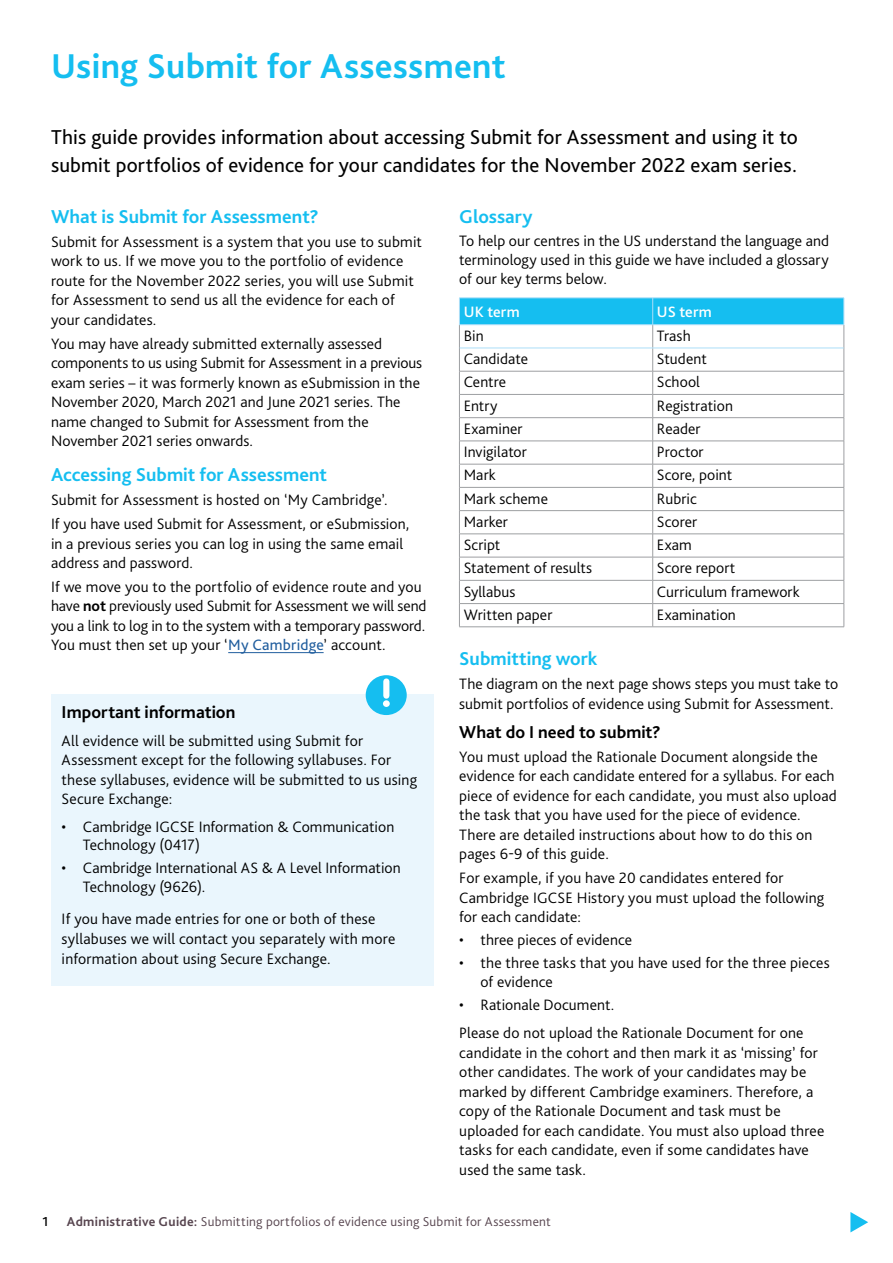
<style>
.page{position:relative;width:893px;height:1263px;background:#fff}
.page>*{position:absolute;margin:0;border:0;box-sizing:border-box;transform-origin:0 0}
.t1{font:700 36px "Bliss Pro";letter-spacing:.005em;color:#15bef0}
.t2{font:21px/28.5px "Bliss Pro";letter-spacing:.005em;color:#000}
.H2_Sub_heading_Blue{font:700 19.5px "Bliss Pro";color:#15bef0}
.Step_heading_-_black{font:700 18px "Bliss Pro";color:#000}
.P_Body_copy{font:300 15.75px/19.5px "Bliss Pro";letter-spacing:.01em;color:#000}
.P_Body_copy_bullets{font:300 15.75px/18.8px "Bliss Pro";letter-spacing:.01em;color:#000}
.t3{font:500 15.75px "Bliss Pro";letter-spacing:.01em;color:#fff}
.t4{font:300 13.5px "Bliss Pro";letter-spacing:.015em;color:#57454f}
.t5{font:500 13.5px "Bliss Pro";color:#000}
.s1{font-weight:700}
.s2{font-weight:400;color:#215e9e}
</style>
<div class="page">
<svg style="left:850px;top:1212px;width:18px;height:20px"></svg>
<hr style="left:228px;top:652px;width:96px;height:1px;background:#215e9e">
<svg style="left:459px;top:298px;width:386px;height:329px"></svg>
<hr style="left:459px;top:324px;width:194px;height:1px;background:#abdef8">
<hr style="left:653px;top:324px;width:191px;height:1px;background:#abdef8">
<hr style="left:460px;top:348px;width:193px;height:1px;background:#abdef8">
<hr style="left:653px;top:348px;width:191px;height:1px;background:#abdef8">
<div style="left:51px;top:694px;width:383px;height:292px;background:#eaf6fd"></div>
<div style="left:366px;top:675px;width:41px;height:40px;background:#15bef0;border-radius:50%"></div>
<svg style="left:383px;top:678px;width:7px;height:29px"></svg>
<h1 class="t1" style="left:51px;top:44px;width:456px">Using Submit for Assessment</h1>
<h2 class="t2" style="left:51px;top:122px;width:748px">This guide provides information about accessing Submit for Assessment and using it to submit portfolios of evidence for your candidates for the November 2022 exam series.</h2>
<p class="H2_Sub_heading_Blue" style="left:51px;top:205px;width:269px">What is Submit for Assessment?</p>
<p class="P_Body_copy" style="left:51px;top:232px;width:373px">Submit for Assessment is a system that you use to submit work to us. If we move you to the portfolio of evidence route for the November 2022 series, you will use Submit for Assessment to send us all the evidence for each of your candidates.</p>
<p class="P_Body_copy" style="left:51px;top:334px;width:373px">You may have already submitted externally assessed components to us using Submit for Assessment in a previous exam series – it was formerly known as eSubmission in the November 2020, March 2021 and June 2021 series. The name changed to Submit for Assessment from the November 2021 series onwards.</p>
<p class="H2_Sub_heading_Blue" style="left:51px;top:463px;width:278px">Accessing Submit for Assessment</p>
<p class="P_Body_copy" style="left:51px;top:488px;width:360px;line-height:23.7px">Submit for Assessment is hosted on ‘My Cambridge’.<br>If you have used Submit for Assessment, or eSubmission,</p>
<p class="P_Body_copy" style="left:51px;top:533px;width:354px">in a previous series you can log in using the same email address and password.</p>
<p class="P_Body_copy" style="left:51px;top:577px;width:377px">If we move you to the portfolio of evidence route and you have <span class="s1">not</span> previously used Submit for Assessment we will send you a link to log in to the system with a temporary password.<br>You must then set up your ‘<span class="s2">My Cambridge</span>’ account.</p>
<p class="H2_Sub_heading_Blue" style="left:459px;top:205px;width:75px">Glossary</p>
<p class="P_Body_copy" style="left:459px;top:232px;width:371px;line-height:18.9px;text-align:justify">To help our centres in the US understand the language and terminology used in this guide we have included a glossary of our key terms below.</p>
<p class="t3" style="left:464px;top:302px;width:57px">UK term</p>
<p class="t3" style="left:657px;top:302px;width:56px">US term</p>
<p class="P_Body_copy" style="left:464px;top:326px;width:22px">Bin</p>
<p class="P_Body_copy" style="left:657px;top:326px;width:35px">Trash</p>
<p class="P_Body_copy" style="left:464px;top:349px;width:66px">Candidate</p>
<p class="P_Body_copy" style="left:657px;top:349px;width:51px">Student</p>
<p class="P_Body_copy" style="left:464px;top:372px;width:44px">Centre</p>
<p class="P_Body_copy" style="left:657px;top:372px;width:45px">School</p>
<p class="P_Body_copy" style="left:464px;top:396px;width:35px">Entry</p>
<p class="P_Body_copy" style="left:657px;top:396px;width:78px">Registration</p>
<p class="P_Body_copy" style="left:464px;top:419px;width:60px">Examiner</p>
<p class="P_Body_copy" style="left:657px;top:419px;width:45px">Reader</p>
<p class="P_Body_copy" style="left:464px;top:442px;width:65px">Invigilator</p>
<p class="P_Body_copy" style="left:657px;top:442px;width:48px">Proctor</p>
<p class="P_Body_copy" style="left:464px;top:465px;width:34px">Mark</p>
<p class="P_Body_copy" style="left:657px;top:465px;width:77px">Score, point</p>
<p class="P_Body_copy" style="left:464px;top:489px;width:86px">Mark scheme</p>
<p class="P_Body_copy" style="left:657px;top:489px;width:41px">Rubric</p>
<p class="P_Body_copy" style="left:464px;top:512px;width:46px">Marker</p>
<p class="P_Body_copy" style="left:657px;top:512px;width:42px">Scorer</p>
<p class="P_Body_copy" style="left:464px;top:535px;width:38px">Script</p>
<p class="P_Body_copy" style="left:657px;top:535px;width:36px">Exam</p>
<p class="P_Body_copy" style="left:464px;top:558px;width:130px">Statement of results</p>
<p class="P_Body_copy" style="left:657px;top:558px;width:80px">Score report</p>
<p class="P_Body_copy" style="left:464px;top:581px;width:53px">Syllabus</p>
<p class="P_Body_copy" style="left:657px;top:581px;width:144px">Curriculum framework</p>
<p class="P_Body_copy" style="left:464px;top:605px;width:90px">Written paper</p>
<p class="P_Body_copy" style="left:657px;top:605px;width:80px">Examination</p>
<h2 class="H2_Sub_heading_Blue" style="left:459px;top:647px;width:140px">Submitting work</h2>
<p class="P_Body_copy" style="left:459px;top:674px;width:380px">The diagram on the next page shows steps you must take to submit portfolios of evidence using Submit for Assessment.</p>
<h3 class="Step_heading_-_black" style="left:459px;top:721px;width:203px">What do I need to submit?</h3>
<p class="P_Body_copy" style="left:459px;top:747px;width:379px">You must upload the Rationale Document alongside the evidence for each candidate entered for a syllabus. For each piece of evidence for each candidate, you must also upload the task that you have used for the piece of evidence.<br>There are detailed instructions about how to do this on pages 6-9 of this guide.</p>
<p class="P_Body_copy" style="left:459px;top:868px;width:367px">For example, if you have 20 candidates entered for<br>Cambridge IGCSE History you must upload the following for each candidate:</p>
<p class="P_Body_copy_bullets" style="left:459px;top:930px;width:174px">• three pieces of evidence</p>
<p class="P_Body_copy_bullets" style="left:480px;top:953px;width:351px;text-indent:-21px">• the three tasks that you have used for the three pieces of evidence</p>
<p class="P_Body_copy_bullets" style="left:459px;top:995px;width:157px">• Rationale Document.</p>
<p class="P_Body_copy" style="left:459px;top:1023px;width:367px">Please do not upload the Rationale Document for one candidate in the cohort and then mark it as ‘missing’ for other candidates. The work of your candidates may be marked by different Cambridge examiners. Therefore, a copy of the Rationale Document and task must be uploaded for each candidate. You must also upload three tasks for each candidate, even if some candidates have used the same task.</p>
<p class="Step_heading_-_black" style="left:62px;top:701px;width:175px">Important information</p>
<p class="P_Body_copy" style="left:62px;top:731px;width:357px">All evidence will be submitted using Submit for Assessment except for the following syllabuses. For these syllabuses, evidence will be submitted to us using Secure Exchange:</p>
<p class="P_Body_copy" style="left:83px;top:817px;width:313px;line-height:18.8px;text-indent:-21px">• Cambridge IGCSE Information &amp; Communication<br>Technology (0417)</p>
<p class="P_Body_copy" style="left:83px;top:859px;width:319px;line-height:18.8px;text-indent:-21px">• Cambridge International AS &amp; A Level Information<br>Technology (9626).</p>
<p class="P_Body_copy" style="left:62px;top:909px;width:335px">If you have made entries for one or both of these syllabuses we will contact you separately with more information about using Secure Exchange.</p>
<p class="t5" style="left:43px;top:1213px;width:7px">1</p>
<p class="t4" style="left:67px;top:1213px;width:485px"><span class="s1">Administrative Guide:</span> Submitting portfolios of evidence using Submit for Assessment</p>
</div>
